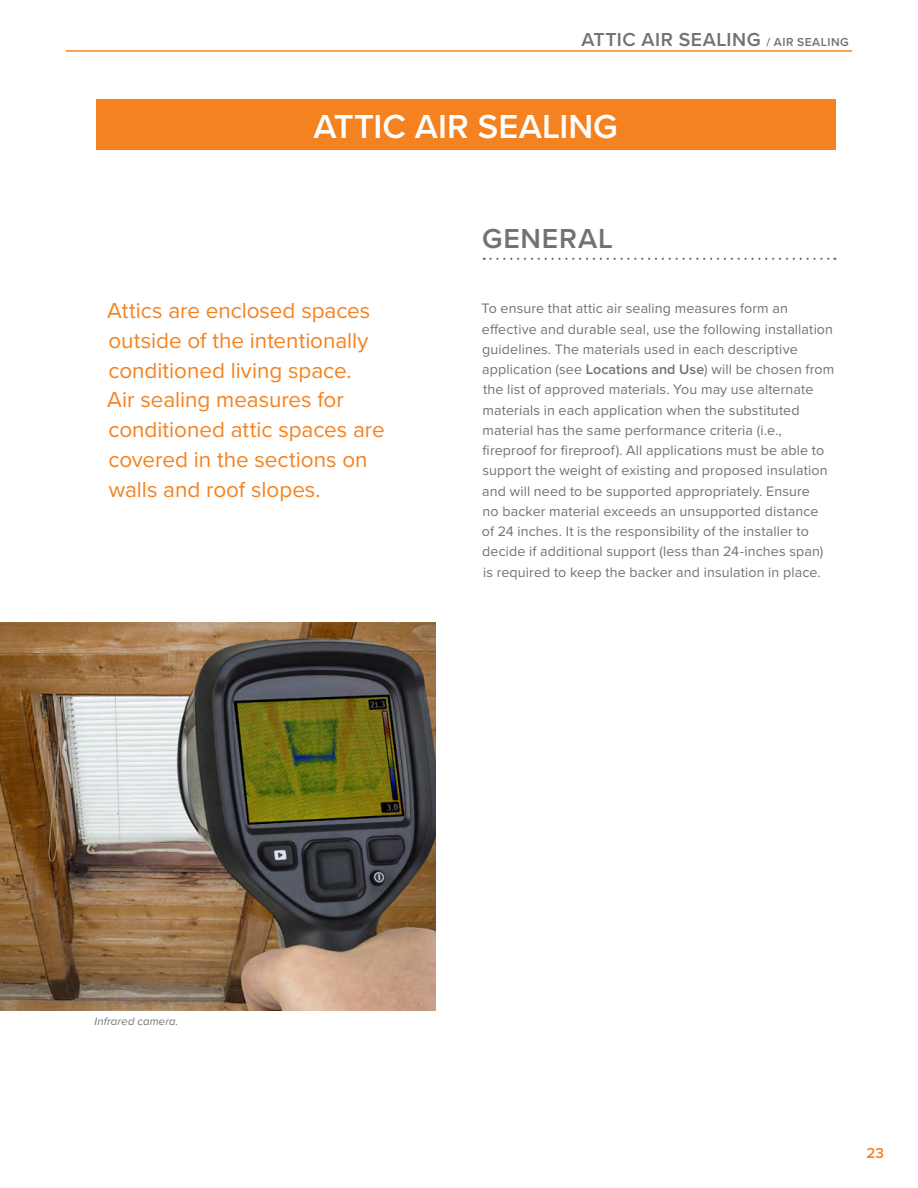
<style>
.page{position:relative;width:918px;height:1188px;background:#fff}
.page>*{position:absolute;margin:0;border:0;box-sizing:border-box;transform-origin:0 0}
.H1_New_Page_Titles{font:600 34.5px "Proxima Nova";color:#fff}
.H2_Dark_Grey_Bar{font:600 28.5px "Proxima Nova";letter-spacing:.03em;color:#757171}
.Body_1_General{font:22.5px/30px "Proxima Nova";letter-spacing:-.005em;color:#f58220}
.H2_Dark_Grey_Bar_New{font:600 19.5px "Proxima Nova";letter-spacing:.025em;color:#757171}
.t1{font:600 15px "Proxima Nova";color:#f58220}
.Body_Copy{font:14.25px/20.2px "Proxima Nova";letter-spacing:.01em;color:#757171}
.t2{font:italic 11.25px "Proxima Nova";letter-spacing:.015em;color:#757171}
.s1{font-size:12px}
.s2{font-weight:600}
</style>
<div class="page">
<hr style="left:66px;top:50px;width:786px;height:2px;background:#f58220">
<div style="left:96px;top:99px;width:740px;height:51px;background:#f58220"></div>
<svg style="left:484px;top:258px;width:351px;height:2px"></svg>
<img style="left:0;top:622px;width:435px;height:389px">
<p class="H2_Dark_Grey_Bar_New" style="left:582px;top:28px;width:269px">ATTIC AIR SEALING <span class="s1">/ AIR SEALING</span></p>
<p class="H1_New_Page_Titles" style="left:313px;top:106px;width:306px">ATTIC AIR SEALING</p>
<p class="Body_1_General" style="left:107px;top:295px;width:279px">Attics are enclosed spaces outside of the intentionally conditioned living space.<br>Air sealing measures for conditioned attic spaces are covered in the sections on walls and roof slopes.</p>
<p class="H2_Dark_Grey_Bar" style="left:482px;top:221px;width:132px">GENERAL</p>
<p class="Body_Copy" style="left:482px;top:299px;width:354px">To ensure that attic air sealing measures form an effective and durable seal, use the following installation guidelines. The materials used in each descriptive application (see <span class="s2">Locations and Use</span>) will be chosen from the list of approved materials. You may use alternate materials in each application when the substituted material has the same performance criteria (i.e., fireproof for fireproof). All applications must be able to support the weight of existing and proposed insulation and will need to be supported appropriately. Ensure<br>no backer material exceeds an unsupported distance<br>of 24 inches. It is the responsibility of the installer to decide if additional support (less than 24-inches span) is required to keep the backer and insulation in place.</p>
<p class="t2" style="left:94px;top:1013px;width:86px">Infrared camera.</p>
<p class="t1" style="left:867px;top:1144px;width:19px">23</p>
</div>
